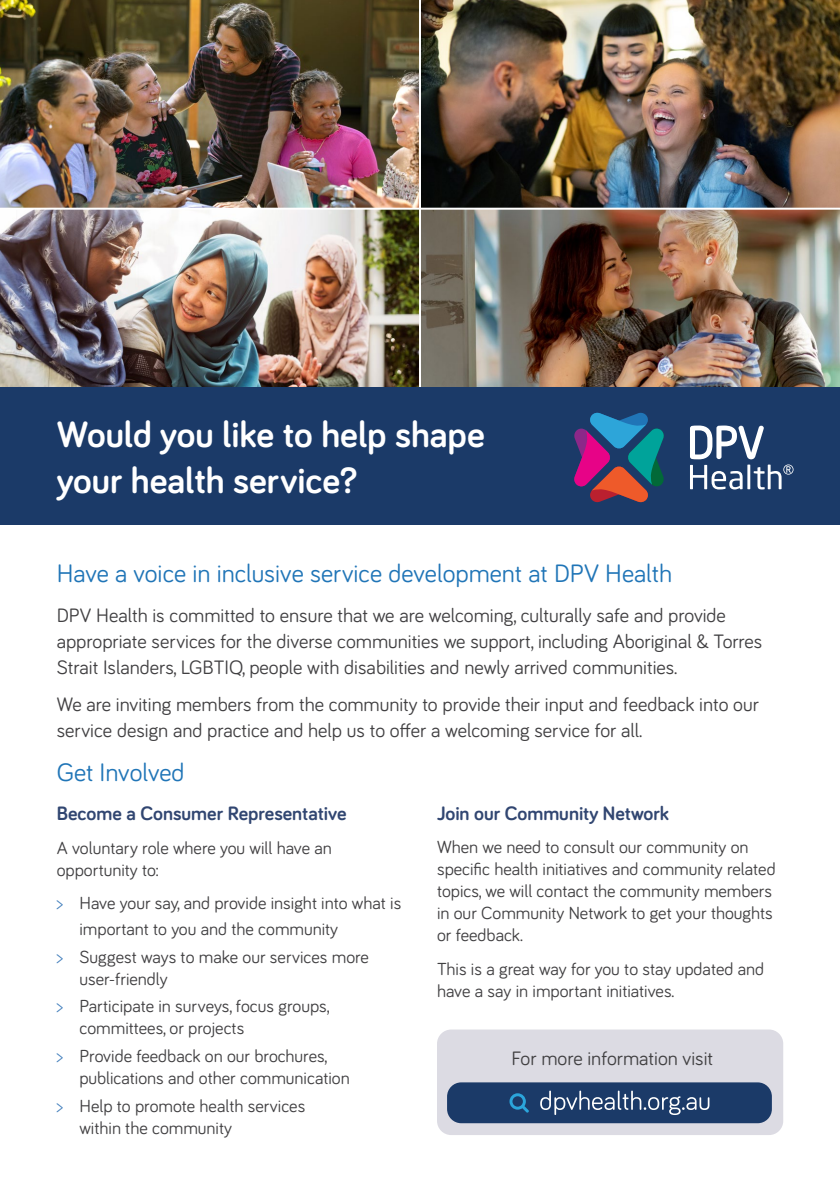
<style>
.page{position:relative;width:840px;height:1191px;background:#fff}
.page>*{position:absolute;margin:0;border:0;box-sizing:border-box;transform-origin:0 0}
.t1{font:700 37.6px/45.2px "Bariol";color:#fff}
.t2{font:26px "Bariol";color:#2075b7}
.t3{font:20px/26px "Bariol";color:#414042}
.t4{font:700 20px "Bariol";color:#314671}
.t5{font:18px/22px "Bariol";color:#414042}
.s1{color:#417ebc}
</style>
<div class="page">
<img style="left:0;top:0;width:839px;height:388px">
<hr style="left:419px;top:0;width:2px;height:392px;background:#fff">
<hr style="left:0;top:208px;width:839px;height:2px;background:#fff">
<div style="left:0;top:388px;width:839px;height:137px;background:#1b3a68"></div>
<svg style="left:574px;top:412px;width:90px;height:91px"></svg>
<svg style="left:690px;top:425px;width:103px;height:64px"></svg>
<div style="left:437px;top:1029px;width:345px;height:106px;background:#dcdbe3;border-radius:14px"></div>
<div style="left:447px;top:1082px;width:324px;height:41px;background:#1b3a68;border-radius:14px"></div>
<svg style="left:540px;top:1090px;width:169px;height:25px"></svg>
<svg style="left:509px;top:1093px;width:19px;height:19px"></svg>
<h1 class="t1" style="left:57px;top:411px;width:429px">Would you like to help shape your health service?</h1>
<h2 class="t2" style="left:57px;top:555px;width:616px">Have a voice in inclusive service development at DPV Health</h2>
<p class="t3" style="left:57px;top:601px;width:706px">DPV Health is committed to ensure that we are welcoming, culturally safe and provide appropriate services for the diverse communities we support, including Aboriginal &amp; Torres<br>Strait Islanders, LGBTIQ, people with disabilities and newly arrived communities.</p>
<p class="t3" style="left:57px;top:690px;width:703px">We are inviting members from the community to provide their input and feedback into our service design and practice and help us to offer a welcoming service for all.</p>
<h2 class="t2" style="left:57px;top:755px;width:129px">Get Involved</h2>
<p class="t4" style="left:57px;top:800px;width:291px">Become a Consumer Representative</p>
<p class="t5" style="left:57px;top:835px;width:276px">A voluntary role where you will have an opportunity to:</p>
<p class="t5" style="left:79px;top:889px;width:323px;line-height:26px;text-indent:-23px"><span class="s1">&gt;</span> Have your say, and provide insight into what is important to you and the community</p>
<p class="t5" style="left:79px;top:944px;width:291px;text-indent:-23px"><span class="s1">&gt;</span> Suggest ways to make our services more user-friendly</p>
<p class="t5" style="left:79px;top:994px;width:251px;text-indent:-23px"><span class="s1">&gt;</span> Participate in surveys, focus groups, committees, or projects</p>
<p class="t5" style="left:79px;top:1044px;width:272px;text-indent:-23px"><span class="s1">&gt;</span> Provide feedback on our brochures, publications and other communication</p>
<p class="t5" style="left:79px;top:1093px;width:227px;text-indent:-23px"><span class="s1">&gt;</span> Help to promote health services within the community</p>
<p class="t4" style="left:437px;top:799px;width:233px">Join our Community Network</p>
<p class="t5" style="left:437px;top:835px;width:340px">When we need to consult our community on specific health initiatives and community related topics, we will contact the community members in our Community Network to get your thoughts or feedback.</p>
<p class="t5" style="left:437px;top:956px;width:328px">This is a great way for you to stay updated and have a say in important initiatives.</p>
<p class="t3" style="left:511px;top:1044px;width:203px">For more information visit</p>
</div>
